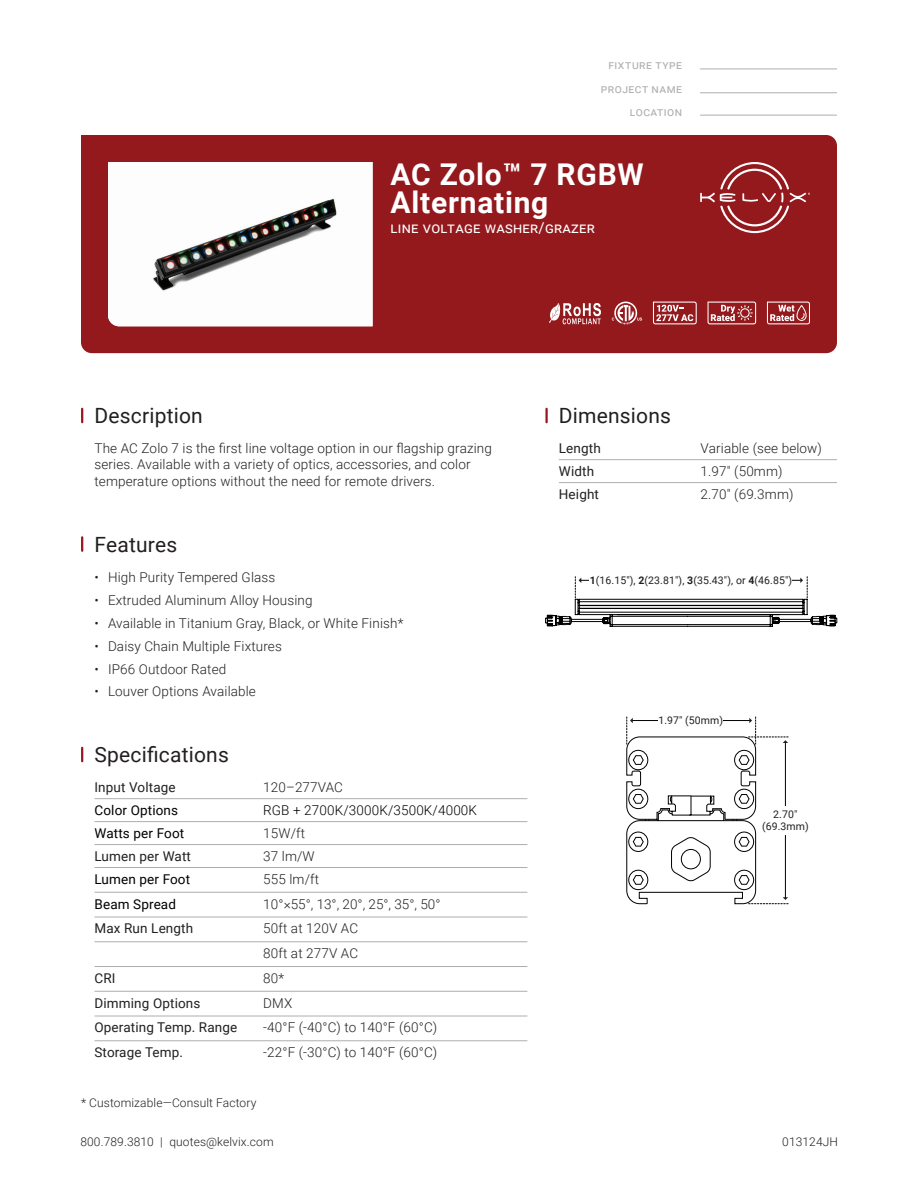
<style>
.page{position:relative;width:918px;height:1188px;background:#fff}
.page>*{position:absolute;margin:0;border:0;box-sizing:border-box;transform-origin:0 0}
.Product__header{font:700 30px/28.5px "Roboto";letter-spacing:.025em;color:#fff}
.Specifications__title{font:21px "Roboto";letter-spacing:.01em;color:#231f20}
.Sections{font:21px "Roboto";letter-spacing:.01em;color:#231f20}
.Features__title{font:21px "Roboto";letter-spacing:.01em;color:#231f20}
.Product__subhead{font:15px "Roboto";letter-spacing:.025em;color:#fff}
.Description{font:300 13.5px/16.2px "Roboto";letter-spacing:.01em;color:#231f20}
.Specifications__table{font:300 13.5px "Roboto";letter-spacing:.01em;color:#231f20}
.Specifications__table-2{font:13.5px "Roboto";letter-spacing:.01em;color:#231f20}
.Specifications__table-3{font:13.5px "Roboto";letter-spacing:.01em;color:#000001}
.Specifications__table-4{font:300 13.5px "Roboto";letter-spacing:.01em;color:#000001}
.Dimentions__table{font:300 13.5px "Roboto";letter-spacing:.01em;color:#231f20}
.Dimensions__table_no_line{font:300 13.5px "Roboto";letter-spacing:.01em;color:#231f20}
.Specifications__table_no_line{font:13.5px "Roboto";letter-spacing:.01em;color:#231f20}
.Dimentions__table-2{font:13.5px "Roboto";letter-spacing:.01em;color:#231f20}
.Specifications__table_no_line-2{font:300 13.5px "Roboto";letter-spacing:.01em;color:#231f20}
.Dimensions__table_no_line-2{font:13.5px "Roboto";letter-spacing:.01em;color:#231f20}
.t1{font:300 12px "Roboto";letter-spacing:.01em;color:#231f20}
.OCB__header{font:12px "Roboto";letter-spacing:.045em;color:#afaeae}
.CAD_s__copy{font:10.5px/12px "Roboto";letter-spacing:.01em;color:#231f20;text-align:center}
.s1{font-weight:700}
</style>
<div class="page">
<div style="left:81px;top:135px;width:756px;height:218px;background:#93191d"></div>
<img style="left:108px;top:162px;width:265px;height:164px">
<svg style="left:700px;top:162px;width:110px;height:71px;background:#a03539"></svg>
<svg style="left:81px;top:537px;width:2px;height:14px"></svg>
<svg style="left:81px;top:748px;width:2px;height:13px"></svg>
<hr style="left:94px;top:798px;width:433px;height:1px;background:#afaeae">
<hr style="left:94px;top:821px;width:433px;height:1px;background:#afaeae">
<hr style="left:94px;top:844px;width:433px;height:1px;background:#afaeae">
<hr style="left:94px;top:867px;width:433px;height:1px;background:#afaeae">
<hr style="left:94px;top:892px;width:433px;height:1px;background:#afaeae">
<hr style="left:94px;top:917px;width:433px;height:1px;background:#afaeae">
<hr style="left:94px;top:942px;width:433px;height:1px;background:#afaeae">
<hr style="left:94px;top:966px;width:433px;height:1px;background:#afaeae">
<hr style="left:94px;top:991px;width:433px;height:1px;background:#afaeae">
<hr style="left:94px;top:1016px;width:433px;height:1px;background:#afaeae">
<hr style="left:94px;top:1041px;width:433px;height:1px;background:#afaeae">
<hr style="left:700px;top:69px;width:137px;height:1px;background:#afaeae">
<hr style="left:700px;top:92px;width:137px;height:1px;background:#afaeae">
<hr style="left:700px;top:115px;width:137px;height:1px;background:#afaeae">
<svg style="left:545px;top:409px;width:3px;height:13px"></svg>
<hr style="left:559px;top:459px;width:278px;height:1px;background:#afaeae">
<hr style="left:559px;top:482px;width:278px;height:1px;background:#afaeae">
<svg style="left:626px;top:717px;width:162px;height:187px"></svg>
<div style="left:762px;top:806px;width:47px;height:28px;background:#fff"></div>
<svg style="left:545px;top:577px;width:292px;height:50px"></svg>
<div style="left:658px;top:716px;width:65px;height:9px;background:#fff"></div>
<svg style="left:549px;top:302px;width:52px;height:22px"></svg>
<svg style="left:612px;top:302px;width:30px;height:22px"></svg>
<svg style="left:653px;top:302px;width:44px;height:22px"></svg>
<svg style="left:708px;top:302px;width:48px;height:22px"></svg>
<svg style="left:767px;top:302px;width:43px;height:22px"></svg>
<svg style="left:81px;top:409px;width:2px;height:13px"></svg>
<p class="OCB__header" style="left:608px;top:57px;width:75px">fixture type</p>
<p class="OCB__header" style="left:601px;top:80px;width:83px">project name</p>
<p class="OCB__header" style="left:630px;top:103px;width:54px">location</p>
<p class="Product__header" style="left:391px;top:158px;width:255px">AC Zolo™ 7 RGBW<br>Alternating</p>
<p class="Product__subhead" style="left:391px;top:218px;width:206px">line voltage washer/grazer</p>
<p class="Sections" style="left:94px;top:401px;width:110px">Description</p>
<p class="Description" style="left:94px;top:440px;width:399px">The AC Zolo 7 is the first line voltage option in our flagship grazing series. Available with a variety of optics, accessories, and color temperature options without the need for remote drivers.</p>
<p class="Features__title" style="left:94px;top:530px;width:84px">Features</p>
<p class="Description" style="left:94px;top:568px;width:182px">• High Purity Tempered Glass</p>
<p class="Description" style="left:94px;top:591px;width:220px">• Extruded Aluminum Alloy Housing</p>
<p class="Description" style="left:94px;top:614px;width:310px">• Available in Titanium Gray, Black, or White Finish*</p>
<p class="Description" style="left:94px;top:637px;width:189px">• Daisy Chain Multiple Fixtures</p>
<p class="Description" style="left:94px;top:660px;width:133px">• IP66 Outdoor Rated</p>
<p class="Description" style="left:94px;top:683px;width:163px">• Louver Options Available</p>
<p class="Specifications__title" style="left:94px;top:740px;width:136px">Specifications</p>
<p class="Specifications__table_no_line" style="left:94px;top:778px;width:83px">Input Voltage</p>
<p class="Specifications__table_no_line-2" style="left:263px;top:778px;width:81px">120–277VAC</p>
<p class="Specifications__table-3" style="left:94px;top:801px;width:85px">Color Options</p>
<p class="Specifications__table-4" style="left:263px;top:801px;width:215px">RGB + 2700K/3000K/3500K/4000K</p>
<p class="Specifications__table-3" style="left:94px;top:824px;width:91px">Watts per Foot</p>
<p class="Specifications__table" style="left:263px;top:824px;width:43px">15W/ft</p>
<p class="Specifications__table-2" style="left:94px;top:847px;width:98px">Lumen per Watt</p>
<p class="Specifications__table" style="left:263px;top:847px;width:53px">37 lm/W</p>
<p class="Specifications__table-3" style="left:94px;top:870px;width:97px">Lumen per Foot</p>
<p class="Specifications__table" style="left:263px;top:870px;width:57px">555 lm/ft</p>
<p class="Specifications__table-3" style="left:94px;top:894px;width:83px">Beam Spread</p>
<p class="Specifications__table" style="left:263px;top:894px;width:179px">10°×55°, 13°, 20°, 25°, 35°, 50°</p>
<p class="Specifications__table-2" style="left:94px;top:919px;width:100px">Max Run Length</p>
<p class="Specifications__table" style="left:263px;top:919px;width:96px">50ft at 120V AC</p>
<p class="Specifications__table" style="left:263px;top:944px;width:96px">80ft at 277V AC</p>
<p class="Specifications__table-2" style="left:94px;top:969px;width:23px">CRI</p>
<p class="Specifications__table" style="left:263px;top:969px;width:22px">80*</p>
<p class="Specifications__table-2" style="left:94px;top:993px;width:107px">Dimming Options</p>
<p class="Specifications__table" style="left:263px;top:993px;width:31px">DMX</p>
<p class="Specifications__table-2" style="left:94px;top:1018px;width:144px">Operating Temp. Range</p>
<p class="Specifications__table" style="left:263px;top:1018px;width:175px">-40°F (-40°C) to 140°F (60°C)</p>
<p class="Specifications__table-2" style="left:94px;top:1043px;width:90px">Storage Temp.</p>
<p class="Specifications__table" style="left:263px;top:1043px;width:175px">-22°F (-30°C) to 140°F (60°C)</p>
<p class="t1" style="left:81px;top:1094px;width:177px">* Customizable—Consult Factory</p>
<p class="Specifications__title" style="left:559px;top:401px;width:114px">Dimensions</p>
<p class="Dimensions__table_no_line-2" style="left:559px;top:439px;width:43px">Length</p>
<p class="Dimensions__table_no_line" style="left:701px;top:439px;width:123px">Variable (see below)</p>
<p class="Dimentions__table-2" style="left:559px;top:462px;width:37px">Width</p>
<p class="Dimentions__table" style="left:701px;top:462px;width:83px">1.97" (50mm)</p>
<p class="Dimentions__table-2" style="left:559px;top:485px;width:42px">Height</p>
<p class="Dimentions__table" style="left:701px;top:485px;width:94px">2.70" (69.3mm)</p>
<p class="CAD_s__copy" style="left:590px;top:574px;width:204px"><span class="s1">1</span>(16.15″), <span class="s1">2</span>(23.81"), <span class="s1">3</span>(35.43"), or <span class="s1">4</span>(46.85")</p>
<p class="CAD_s__copy" style="left:658px;top:714px;width:66px">1.97″ (50mm)</p>
<p class="CAD_s__copy" style="left:762px;top:808px;width:48px">2.70″ (69.3mm)</p>
<p class="t1" style="left:80px;top:1133px;width:195px">800.789.3810 | quotes@kelvix.com</p>
<p class="t1" style="left:782px;top:1133px;width:57px">013124JH</p>
</div>
